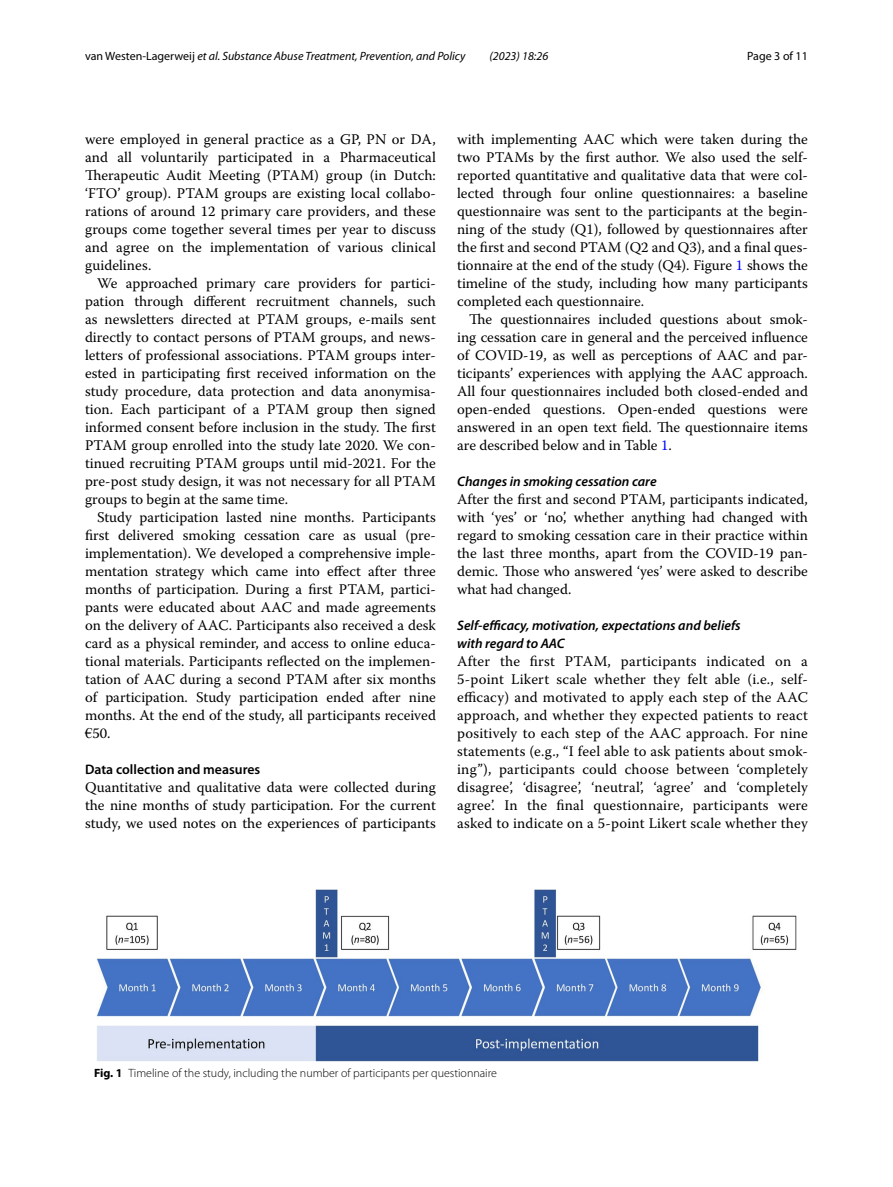
<style>
.page{position:relative;width:893px;height:1187px;background:#fff}
.page>*{position:absolute;margin:0;border:0;box-sizing:border-box;transform-origin:0 0}
.t1{font:14.7px/18px "Warnock Pro";color:#000;text-align:justify}
.t2{font:italic 600 13.8px/18px "Myriad Pro";color:#000}
.t3{font:600 13.8px "Myriad Pro";color:#000}
.t4{font:italic 12px "Myriad Pro";color:#000}
.t5{font:300 12px "Myriad Pro";color:#000}
.t6{font:12px "Myriad Pro";color:#000}
.s1{font-style:normal}
.s2{font-family:"Times New Roman"}
.s3{color:#00f}
.s4{font-weight:700}
</style>
<div class="page">
<img style="left:96px;top:889px;width:701px;height:172px">
<p class="t4" style="left:85px;top:48px;width:382px"><span class="s1">van Westen‑Lagerweij</span> et al. Substance Abuse Treatment, Prevention, and Policy</p>
<p class="t4" style="left:489px;top:48px;width:60px">(2023) 18:26</p>
<p class="t6" style="left:747px;top:48px;width:62px">Page 3 of 11</p>
<p class="t1" style="left:85px;top:130px;width:352px">were employed in general practice as a GP, PN or DA, and all voluntarily participated in a Pharmaceutical Therapeutic Audit Meeting (PTAM) group (in Dutch: ‘FTO’ group). PTAM groups are existing local collabo&shy;rations of around 12 primary care providers, and these groups come together several times per year to discuss and agree on the implementation of various clinical guidelines.</p>
<p class="t1" style="left:85px;top:274px;width:352px;text-indent:12px">We approached primary care providers for partici&shy;pation through different recruitment channels, such as newsletters directed at PTAM groups, e-mails sent directly to contact persons of PTAM groups, and news&shy;letters of professional associations. PTAM groups inter&shy;ested in participating first received information on the study procedure, data protection and data anonymisa&shy;tion. Each participant of a PTAM group then signed informed consent before inclusion in the study. The first PTAM group enrolled into the study late 2020. We con&shy;tinued recruiting PTAM groups until mid-2021. For the pre-post study design, it was not necessary for all PTAM groups to begin at the same time.</p>
<p class="t1" style="left:85px;top:508px;width:352px;text-indent:12px">Study participation lasted nine months. Participants first delivered smoking cessation care as usual (pre&shy;implementation). We developed a comprehensive imple&shy;mentation strategy which came into effect after three months of participation. During a first PTAM, partici&shy;pants were educated about AAC and made agreements on the delivery of AAC. Participants also received a desk card as a physical reminder, and access to online educa&shy;tional materials. Participants reflected on the implemen&shy;tation of AAC during a second PTAM after six months of participation. Study participation ended after nine months. At the end of the study, all participants received <span class="s2">€</span>50.</p>
<p class="t3" style="left:85px;top:760px;width:177px">Data collection and measures</p>
<p class="t1" style="left:85px;top:778px;width:352px">Quantitative and qualitative data were collected during the nine months of study participation. For the current study, we used notes on the experiences of participants</p>
<p class="t1" style="left:457px;top:130px;width:352px">with implementing AAC which were taken during the two PTAMs by the first author. We also used the self&shy;reported quantitative and qualitative data that were col&shy;lected through four online questionnaires: a baseline questionnaire was sent to the participants at the begin&shy;ning of the study (Q1), followed by questionnaires after the first and second PTAM (Q2 and Q3), and a final ques&shy;tionnaire at the end of the study (Q4). Figure <span class="s3">1</span> shows the timeline of the study, including how many participants completed each questionnaire.</p>
<p class="t1" style="left:457px;top:310px;width:352px;text-indent:12px">The questionnaires included questions about smok&shy;ing cessation care in general and the perceived influence of COVID-19, as well as perceptions of AAC and par&shy;ticipants’ experiences with applying the AAC approach.<br>All four questionnaires included both closed-ended and open-ended questions. Open-ended questions were answered in an open text field. The questionnaire items are described below and in Table <span class="s3">1</span>.</p>
<p class="t2" style="left:457px;top:472px;width:201px">Changes in smoking cessation care</p>
<p class="t1" style="left:457px;top:490px;width:352px">After the first and second PTAM, participants indicated, with ‘yes’ or ‘no’, whether anything had changed with regard to smoking cessation care in their practice within the last three months, apart from the COVID-19 pan&shy;demic. Those who answered ‘yes’ were asked to describe what had changed.</p>
<p class="t2" style="left:457px;top:616px;width:285px">Self‑efficacy, motivation, expectations and beliefs with regard to AAC</p>
<p class="t1" style="left:457px;top:652px;width:352px">After the first PTAM, participants indicated on a 5-point Likert scale whether they felt able (i.e., self&shy;efficacy) and motivated to apply each step of the AAC approach, and whether they expected patients to react positively to each step of the AAC approach. For nine statements (e.g., “I feel able to ask patients about smok&shy;ing”), participants could choose between ‘completely disagree’, ‘disagree’, ‘neutral’, ‘agree’ and ‘completely agree’. In the final questionnaire, participants were asked to indicate on a 5-point Likert scale whether they</p>
<p class="t5" style="left:94px;top:1066px;width:404px"><span class="s4">Fig. 1</span> Timeline of the study, including the number of participants per questionnaire</p>
</div>
